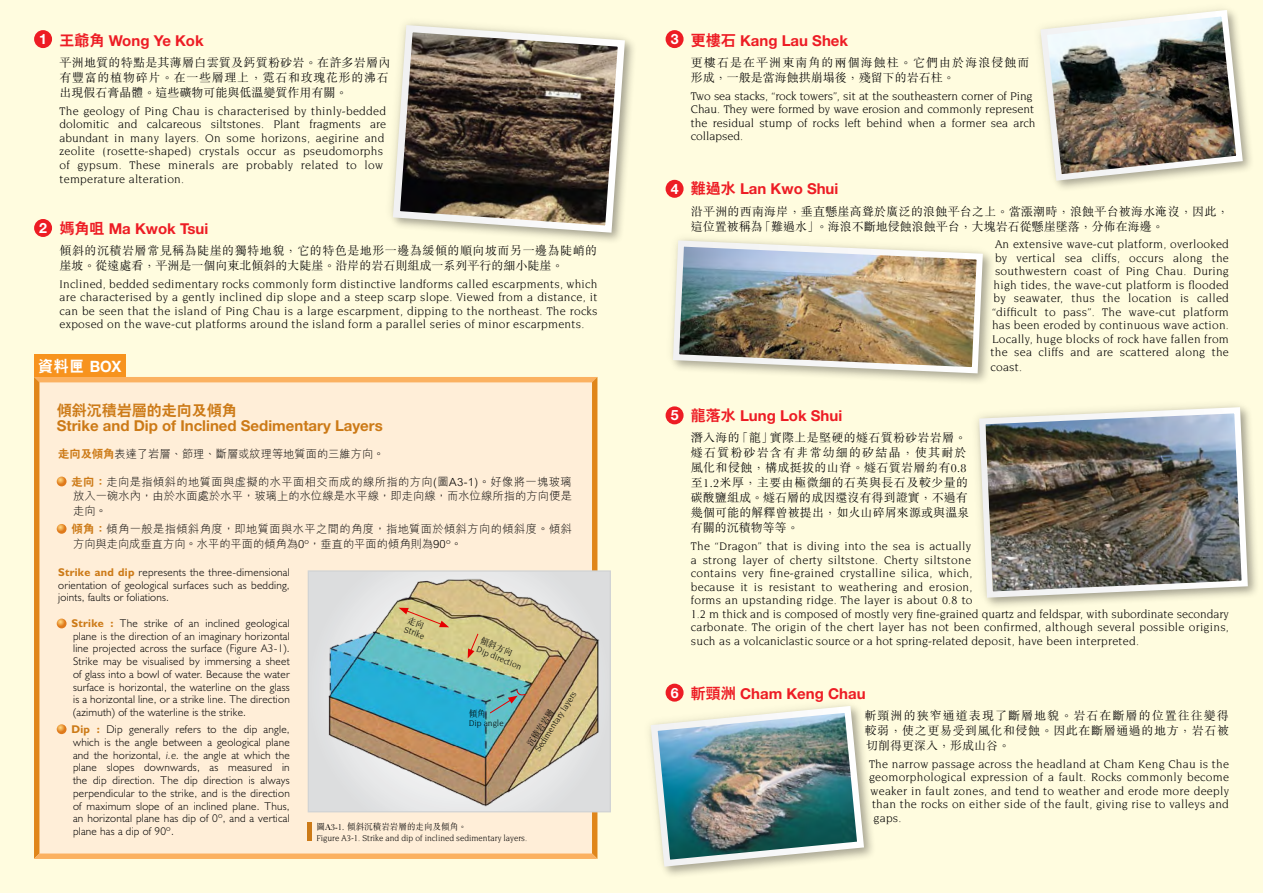
<style>
.page{position:relative;width:1263px;height:893px;background:#fffcdf}
.page>*{position:absolute;margin:0;border:0;box-sizing:border-box;transform-origin:0 0}
.t1{font:800 15.6px "C Hei 2";color:#fff;scale:.95 1}
.t2{font:700 15px "Helvetica Neue";color:#ed1c24}
.t3{font:700 15px "Helvetica Neue";color:#cc7a17}
.t4{font:800 15px "C Hei 2";color:#cc7a17}
.t5{font:700 14.1px "Helvetica Neue";color:#fff}
.t6{font:12px/13.5px "Novarese";letter-spacing:.02em;color:#000}
.t7{font:300 12px/15px "M Sung";letter-spacing:.02em;color:#000}
.t8{font:12px/13.5px "Novarese";letter-spacing:-.01em;color:#000}
.t9{font:300 12px/15px "M Sung";letter-spacing:.045em;color:#000}
.t10{font:300 12px/15px "M Sung";letter-spacing:.09em;color:#000}
.t11{font:300 11.25px/12.8px "Humanist 521 BT";letter-spacing:.02em;color:#000;text-align:justify}
.t12{font:300 11.25px/14.2px "M Hei";letter-spacing:.01em;color:#000;text-align:justify}
.t13{font:300 11.25px/15px "M Hei";letter-spacing:.035em;color:#000}
.t14{font:9px "Novarese";color:#000;scale:.95 1}
.t15{font:300 9px "M Sung";color:#000;scale:.95 1}
.s1{font-family:"C Hei 2";font-weight:800}
.s2{font-family:"Helvetica Neue";font-weight:700}
.s3{font-family:"C Hei 2";font-weight:800;color:#cc7a17}
.s4{font-family:"Humanist 521 BT"}
.s5{font-weight:700;color:#cc7a17}
.s6{font-style:italic}
</style>
<div class="page">
<svg style="left:545px;top:40px;width:89px;height:201px"></svg>
<svg style="left:391px;top:23px;width:237px;height:213px;background:#7c7265"></svg>
<div style="left:34px;top:30px;width:18px;height:18px;background:#ed1c24;border-radius:50%"></div>
<div style="left:666px;top:30px;width:17px;height:18px;background:#ed1c24;border-radius:50%"></div>
<div style="left:666px;top:180px;width:17px;height:18px;background:#ed1c24;border-radius:50%"></div>
<div style="left:666px;top:406px;width:17px;height:18px;background:#ed1c24;border-radius:50%"></div>
<div style="left:666px;top:684px;width:17px;height:18px;background:#ed1c24;border-radius:50%"></div>
<div style="left:34px;top:219px;width:18px;height:18px;background:#ed1c24;border-radius:50%"></div>
<div style="left:34px;top:354px;width:92px;height:23px;background:#f7931e"></div>
<img style="left:597px;top:569px;width:10px;height:247px">
<svg style="left:987px;top:466px;width:270px;height:140px"></svg>
<img style="left:976px;top:405px;width:275px;height:196px">
<svg style="left:1058px;top:118px;width:193px;height:71px"></svg>
<img style="left:1039px;top:9px;width:207px;height:175px">
<svg style="left:665px;top:694px;width:208px;height:181px"></svg>
<img style="left:649px;top:702px;width:218px;height:168px">
<svg style="left:852px;top:254px;width:140px;height:128px;fill:#f3f0d4"></svg>
<img style="left:671px;top:238px;width:315px;height:138px">
<svg style="left:34px;top:377px;width:563px;height:482px"></svg>
<p class="t2" style="left:60px;top:31px;width:146px"><span class="s1">王爺角</span> Wong Ye Kok</p>
<p class="t7" style="left:60px;top:56px;width:332px">平洲地質的特點是其薄層白雲質及鈣質粉砂岩。在許多岩層內有豐富的植物碎片。在一些層理上，霓石和玫瑰花形的沸石出現假石膏晶體。這些礦物可能與低溫變質作用有關。</p>
<p class="t6" style="left:60px;top:104px;width:328px">The geology of Ping Chau is characterised by thinly-bedded dolomitic and calcareous siltstones. Plant fragments are abundant in many layers. On some horizons, aegirine and zeolite (rosette-shaped) crystals occur as pseudomorphs of gypsum. These minerals are probably related to low temperature alteration.</p>
<p class="t2" style="left:60px;top:219px;width:150px"><span class="s1">媽角咀</span> Ma Kwok Tsui</p>
<p class="t9" style="left:60px;top:244px;width:539px">傾斜的沉積岩層常見稱為陡崖的獨特地貌，它的特色是地形一邊為緩傾的順向坡而另一邊為陡峭的崖坡。從遠處看，平洲是一個向東北傾斜的大陡崖。沿岸的岩石則組成一系列平行的細小陡崖。</p>
<p class="t6" style="left:60px;top:277px;width:539px;text-align:justify">Inclined, bedded sedimentary rocks commonly form distinctive landforms called escarpments, which are characterised by a gently inclined dip slope and a steep scarp slope. Viewed from a distance, it can be seen that the island of Ping Chau is a large escarpment, dipping to the northeast. The rocks exposed on the wave-cut platforms around the island form a parallel series of minor escarpments.</p>
<p class="t5" style="left:39px;top:30px;width:9px">1</p>
<p class="t5" style="left:671px;top:30px;width:9px">3</p>
<p class="t5" style="left:671px;top:180px;width:9px">4</p>
<p class="t5" style="left:39px;top:219px;width:9px">2</p>
<h1 class="t1" style="left:38px;top:358px;width:89px">資料匣 <span class="s2">BOX</span></h1>
<p class="t4" style="left:57px;top:403px;width:181px">傾斜沉積岩層的走向及傾角</p>
<p class="t3" style="left:57px;top:417px;width:328px">Strike and Dip of Inclined Sedimentary Layers</p>
<p class="t12" style="left:58px;top:447px;width:328px"><span class="s3">走向及傾角</span>表達了岩層、節理、斷層或紋理等地質面的三維方向。</p>
<p class="t12" style="left:72px;top:475px;width:502px"><span class="s3">走向：</span>走向是指傾斜的地質面與虛擬的水平面相交而成的線所指的方向(圖A3-1)。好像將一塊玻璃放入一碗水內，由於水面處於水平，玻璃上的水位線是水平線，即走向線，而水位線所指的方向便是走向。</p>
<p class="t13" style="left:72px;top:522px;width:502px"><span class="s3">傾角：</span>傾角一般是指傾斜角度，即地質面與水平之間的角度，指地質面於傾斜方向的傾斜度。傾斜方向與走向成垂直方向。水平的平面的傾角為0<span class="s4">º</span>，垂直的平面的傾角則為90<span class="s4">º</span>。</p>
<p class="t11" style="left:58px;top:565px;width:233px"><span class="s5">Strike and dip</span> represents the three-dimensional orientation of geological surfaces such as bedding, joints, faults or foliations.</p>
<p class="t11" style="left:72px;top:616px;width:220px"><span class="s5">Strike :</span> The strike of an inclined geological plane is the direction of an imaginary horizontal line projected across the surface (Figure A3-1).<br>Strike may be visualised by immersing a sheet of glass into a bowl of water. Because the water surface is horizontal, the waterline on the glass is a horizontal line, or a strike line. The direction (azimuth) of the waterline is the strike.</p>
<p class="t11" style="left:72px;top:723px;width:220px"><span class="s5">Dip :</span> Dip generally refers to the dip angle, which is the angle between a geological plane and the horizontal, <span class="s6">i.e.</span> the angle at which the plane slopes downwards, as measured in the dip direction. The dip direction is always perpendicular to the strike, and is the direction of maximum slope of an inclined plane. Thus, an horizontal plane has dip of 0º, and a vertical plane has a dip of 90º.</p>
<p class="t14" style="left:406px;top:624px;width:24px;rotate:21deg">Strike</p>
<p class="t15" style="left:483px;top:636px;width:37px;rotate:23deg">傾斜方向</p>
<p class="t14" style="left:479px;top:644px;width:52px;rotate:23deg">Dip direction</p>
<p class="t14" style="left:533px;top:748px;width:75px;rotate:-57deg">Sedimentary layers</p>
<p class="t15" style="left:525px;top:743px;width:46px;rotate:-57deg">沉積岩岩層</p>
<p class="t15" style="left:469px;top:709px;width:20px">傾角</p>
<p class="t14" style="left:469px;top:719px;width:38px">Dip angle</p>
<p class="t15" style="left:317px;top:822px;width:160px">圖A3-1. 傾斜沉積岩岩層的走向及傾角。</p>
<p class="t14" style="left:317px;top:833px;width:223px">Figure A3-1. Strike and dip of inclined sedimentary layers.</p>
<p class="t5" style="left:671px;top:406px;width:9px">5</p>
<p class="t5" style="left:671px;top:684px;width:9px">6</p>
<p class="t2" style="left:691px;top:31px;width:159px"><span class="s1">更樓石</span> Kang Lau Shek</p>
<p class="t10" style="left:691px;top:56px;width:340px">更樓石是在平洲東南角的兩個海蝕柱。它們由於海浪侵蝕而形成，一般是當海蝕拱崩塌後，殘留下的岩石柱。</p>
<p class="t8" style="left:691px;top:89px;width:346px">Two sea stacks, “rock towers”, sit at the southeastern corner of Ping Chau. They were formed by wave erosion and commonly represent the residual stump of rocks left behind when a former sea arch collapsed.</p>
<p class="t2" style="left:691px;top:180px;width:149px"><span class="s1">難過水</span> Lan Kwo Shui</p>
<p class="t7" style="left:691px;top:204px;width:539px">沿平洲的西南海岸，垂直懸崖高聳於廣泛的浪蝕平台之上。當漲潮時，浪蝕平台被海水淹沒，因此，這位置被稱為「難過水」。海浪不斷地侵蝕浪蝕平台，大塊岩石從懸崖墜落，分佈在海邊。</p>
<p class="t6" style="left:995px;top:237px;width:235px">An extensive wave-cut platform, overlooked</p>
<p class="t6" style="left:995px;top:251px;width:235px">by vertical sea cliffs, occurs along the</p>
<p class="t6" style="left:995px;top:264px;width:235px">southwestern coast of Ping Chau. During</p>
<p class="t6" style="left:993px;top:278px;width:237px">high tides, the wave-cut platform is flooded</p>
<p class="t6" style="left:993px;top:291px;width:237px">by seawater, thus the location is called</p>
<p class="t6" style="left:992px;top:305px;width:238px">“difficult to pass”. The wave-cut platform</p>
<p class="t6" style="left:992px;top:318px;width:238px">has been eroded by continuous wave action.</p>
<p class="t6" style="left:992px;top:332px;width:238px">Locally, huge blocks of rock have fallen from</p>
<p class="t6" style="left:990px;top:345px;width:240px">the sea cliffs and are scattered along the</p>
<p class="t6" style="left:990px;top:360px;width:33px">coast.</p>
<p class="t2" style="left:691px;top:406px;width:153px"><span class="s1">龍落水</span> Lung Lok Shui</p>
<p class="t7" style="left:691px;top:431px;width:280px">潛入海的「龍」實際上是堅硬的燧石質粉砂岩岩層。燧石質粉砂岩含有非常幼細的矽結晶，使其耐於風化和侵蝕，構成挺拔的山脊。燧石質岩層約有0.8至1.2米厚，主要由極微細的石英與長石及較少量的碳酸鹽組成。燧石層的成因還沒有得到證實，不過有幾個可能的解釋曾被提出，如火山碎屑來源或與溫泉有關的沉積物等等。</p>
<p class="t6" style="left:691px;top:539px;width:539px">The “Dragon” that is diving into the sea is actually<br>a strong layer of cherty siltstone. Cherty siltstone<br>contains very fine-grained crystalline silica, which,<br>because it is resistant to weathering and erosion,<br>forms an upstanding ridge. The layer is about 0.8 to<br>1.2 m thick and is composed of mostly very fine-grained quartz and feldspar, with subordinate secondary carbonate. The origin of the chert layer has not been confirmed, although several possible origins, such as a volcaniclastic source or a hot spring-related deposit, have been interpreted.</p>
<p class="t2" style="left:691px;top:684px;width:176px"><span class="s1">斬頸洲</span> Cham Keng Chau</p>
<p class="t7" style="left:864px;top:708px;width:366px;text-align:justify">斬頸洲的狹窄通道表現了斷層地貌。岩石在斷層的位置往往變得較弱，使之更易受到風化和侵蝕。因此在斷層通過的地方，岩石被切削得更深入，形成山谷。</p>
<p class="t6" style="left:869px;top:757px;width:361px">The narrow passage across the headland at Cham Keng Chau is the</p>
<p class="t6" style="left:869px;top:770px;width:361px">geomorphological expression of a fault. Rocks commonly become</p>
<p class="t6" style="left:870px;top:784px;width:360px">weaker in fault zones, and tend to weather and erode more deeply</p>
<p class="t6" style="left:872px;top:797px;width:358px">than the rocks on either side of the fault, giving rise to valleys and</p>
<p class="t6" style="left:873px;top:811px;width:29px">gaps.</p>
</div>
